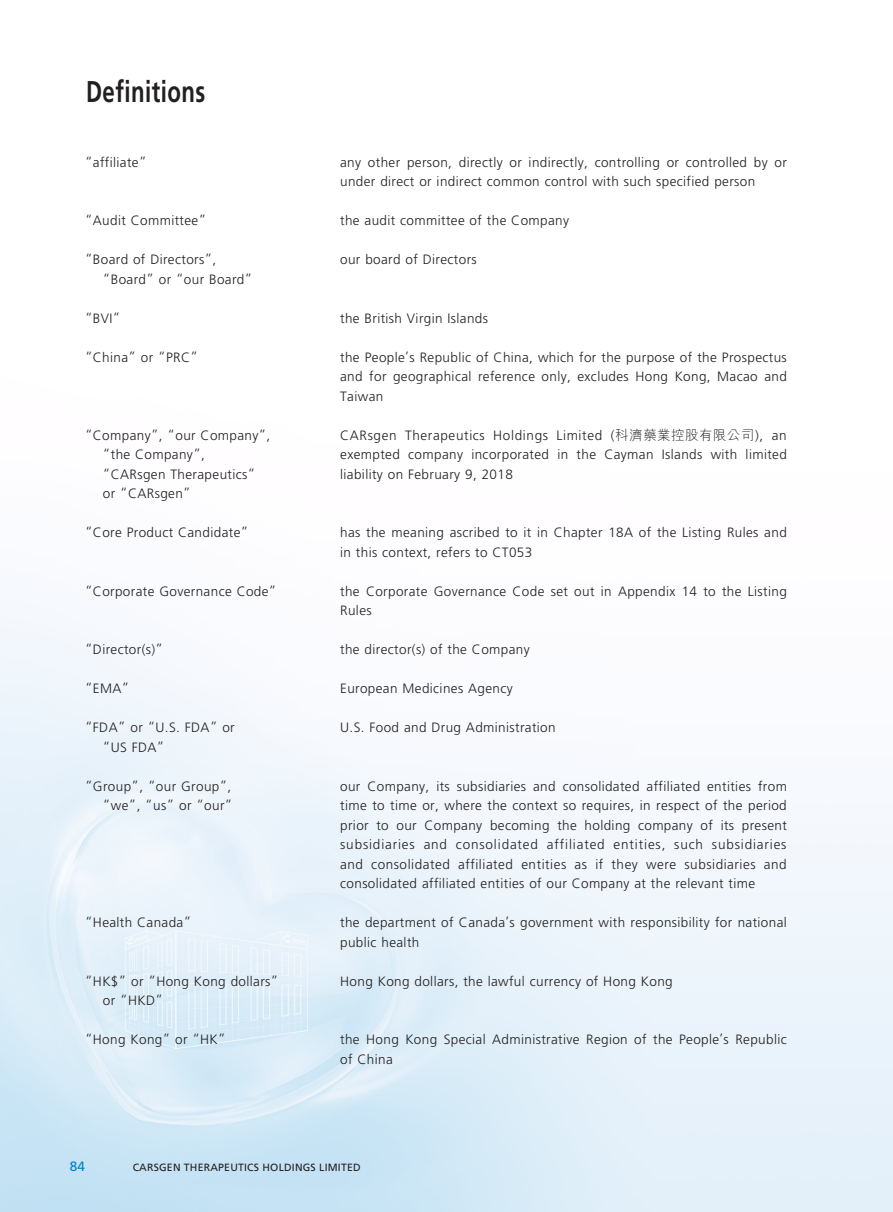
<style>
.page{position:relative;width:893px;height:1212px;background:#fff}
.page>*{position:absolute;margin:0;border:0;box-sizing:border-box;transform-origin:0 0}
.t1{font:700 30px "Frutiger LT Std";letter-spacing:.02em;color:#231f20;scale:.74 1}
.t2{font:300 13.5px/19.5px "Frutiger LT Std";letter-spacing:.03em;color:#231f20}
.t3{font:13.5px "Frutiger LT Std";color:#0083ca}
.t4{font:10.5px "Frutiger LT Std";letter-spacing:.02em;color:#231f20}
.s1{font-family:"M Hei HK"}
</style>
<div class="page">
<img style="left:0;top:616px;width:893px;height:596px">
<h1 class="t1" style="left:86px;top:74px;width:163px">Definitions</h1>
<p class="t2" style="left:85px;top:152px;width:63px">“affiliate”</p>
<p class="t2" style="left:340px;top:152px;width:448px">any other person, directly or indirectly, controlling or controlled by or under direct or indirect common control with such specified person</p>
<p class="t2" style="left:85px;top:211px;width:123px">“Audit Committee”</p>
<p class="t2" style="left:340px;top:211px;width:230px">the audit committee of the Company</p>
<p class="t2" style="left:103px;top:250px;width:151px;text-indent:-18px">“Board of Directors”, “Board” or “our Board”</p>
<p class="t2" style="left:340px;top:250px;width:138px">our board of Directors</p>
<p class="t2" style="left:85px;top:308px;width:37px">“BVI”</p>
<p class="t2" style="left:340px;top:308px;width:149px">the British Virgin Islands</p>
<p class="t2" style="left:85px;top:347px;width:114px">“China” or “PRC”</p>
<p class="t2" style="left:340px;top:347px;width:448px;text-align:justify">the People’s Republic of China, which for the purpose of the Prospectus and for geographical reference only, excludes Hong Kong, Macao and Taiwan</p>
<p class="t2" style="left:103px;top:425px;width:169px;text-indent:-18px">“Company”, “our Company”, “the Company”, “CARsgen Therapeutics” or “CARsgen”</p>
<p class="t2" style="left:340px;top:425px;width:448px;text-align:justify">CARsgen Therapeutics Holdings Limited (<span class="s1">科濟藥業控股有限公司</span>), an exempted company incorporated in the Cayman Islands with limited liability on February 9, 2018</p>
<p class="t2" style="left:85px;top:523px;width:165px">“Core Product Candidate”</p>
<p class="t2" style="left:340px;top:523px;width:448px">has the meaning ascribed to it in Chapter 18A of the Listing Rules and in this context, refers to CT053</p>
<p class="t2" style="left:85px;top:581px;width:193px">“Corporate Governance Code”</p>
<p class="t2" style="left:340px;top:581px;width:448px">the Corporate Governance Code set out in Appendix 14 to the Listing<br>Rules</p>
<p class="t2" style="left:85px;top:640px;width:80px">“Director(s)”</p>
<p class="t2" style="left:340px;top:640px;width:191px">the director(s) of the Company</p>
<p class="t2" style="left:85px;top:679px;width:46px">“EMA”</p>
<p class="t2" style="left:340px;top:679px;width:174px">European Medicines Agency</p>
<p class="t2" style="left:103px;top:718px;width:133px;text-indent:-18px">“FDA” or “U.S. FDA” or “US FDA”</p>
<p class="t2" style="left:340px;top:718px;width:217px">U.S. Food and Drug Administration</p>
<p class="t2" style="left:85px;top:776px;width:149px;text-align:right">“Group”, “our Group”, “we”, “us” or “our”</p>
<p class="t2" style="left:340px;top:776px;width:448px;text-align:justify">our Company, its subsidiaries and consolidated affiliated entities from time to time or, where the context so requires, in respect of the period prior to our Company becoming the holding company of its present subsidiaries and consolidated affiliated entities, such subsidiaries and consolidated affiliated entities as if they were subsidiaries and consolidated affiliated entities of our Company at the relevant time</p>
<p class="t2" style="left:85px;top:913px;width:108px">“Health Canada”</p>
<p class="t2" style="left:340px;top:913px;width:448px">the department of Canada’s government with responsibility for national public health</p>
<p class="t2" style="left:103px;top:971px;width:177px;text-indent:-18px">“HK$” or “Hong Kong dollars” or “HKD”</p>
<p class="t2" style="left:340px;top:971px;width:334px">Hong Kong dollars, the lawful currency of Hong Kong</p>
<p class="t2" style="left:85px;top:1030px;width:142px">“Hong Kong” or “HK”</p>
<p class="t2" style="left:340px;top:1030px;width:448px">the Hong Kong Special Administrative Region of the People’s Republic of China</p>
<p class="t3" style="left:70px;top:1159px;width:17px">84</p>
<p class="t4" style="left:133px;top:1161px;width:230px">CARSGEN THERAPEUTICS HOLDINGS LIMITED</p>
</div>
